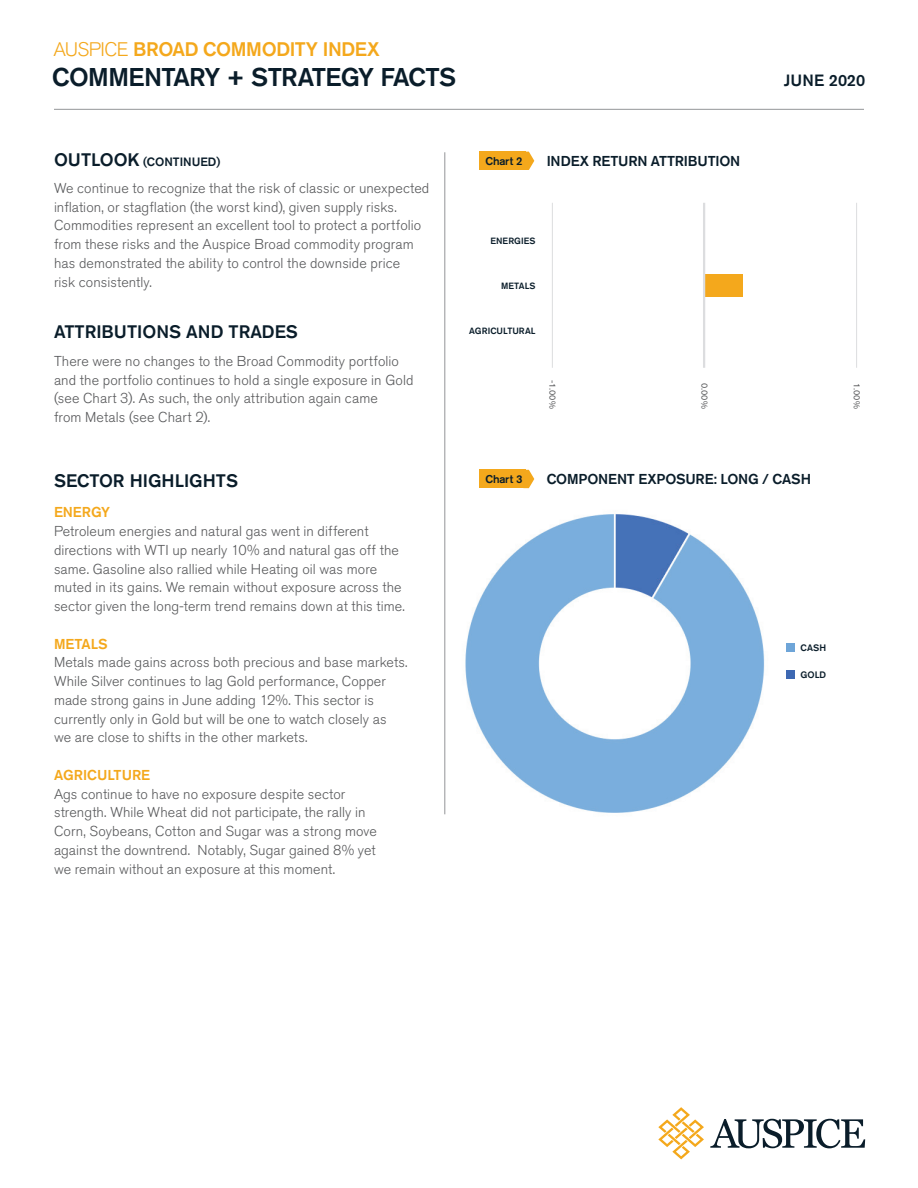
<style>
.page{position:relative;width:918px;height:1188px;background:#fff}
.page>*{position:absolute;margin:0;border:0;box-sizing:border-box;transform-origin:0 0}
.t1{font:500 25.5px "Akzidenz Grotesk BQ";letter-spacing:-.025em;color:#0a1d2a}
.t2{font:500 19.5px "Akzidenz Grotesk BQ";letter-spacing:-.02em;color:#f4a81c}
.t3{font:500 18px "Akzidenz Grotesk BQ";color:#0a1d2a}
.t4{font:500 16.2px "Akzidenz Grotesk BQ";letter-spacing:.01em;color:#0a1d2a}
.t5{font:300 14.25px/18.8px "Akzidenz Grotesk BQ";letter-spacing:.005em;color:#57585a}
.t6{font:500 14.25px "Akzidenz Grotesk BQ";letter-spacing:-.01em;color:#0a1d2a}
.t7{font:500 14.25px "Akzidenz Grotesk BQ";color:#f4a81c}
.t8{font:500 12px "Akzidenz Grotesk BQ";color:#0a1d2a}
.t9{font:500 11.25px "Akzidenz Grotesk BQ";letter-spacing:-.005em;color:#0a1d2a}
.t10{font:500 9.3px "Akzidenz Grotesk BQ";letter-spacing:.005em;color:#0a1d2a}
.t11{font:500 9px "Akzidenz Grotesk BQ";letter-spacing:.01em;color:#0a1d2a}
.t12{font:9px "Akzidenz Grotesk BQ";color:#57585a}
.s1{font-weight:300}
.s2{font-size:18px}
</style>
<div class="page">
<hr style="left:54px;top:109px;width:810px;height:1px;background:#939598">
<svg style="left:658px;top:1107px;width:46px;height:52px"></svg>
<svg style="left:710px;top:1119px;width:155px;height:29px"></svg>
<div style="left:479px;top:470px;width:47px;height:18px;background:#f4a81c"></div>
<svg style="left:526px;top:470px;width:8px;height:18px"></svg>
<hr style="left:444px;top:152px;width:1px;height:662px;background:#939598">
<div style="left:786px;top:670px;width:9px;height:9px;background:#3d68b2"></div>
<img style="left:465px;top:514px;width:300px;height:299px">
<div style="left:786px;top:644px;width:9px;height:8px;background:#6ea5d8"></div>
<div style="left:479px;top:152px;width:47px;height:18px;background:#f4a81c"></div>
<svg style="left:526px;top:152px;width:8px;height:18px"></svg>
<hr style="left:856px;top:203px;width:1px;height:165px;background:#dcdddf">
<hr style="left:552px;top:203px;width:1px;height:165px;background:#dcdddf">
<div style="left:704px;top:274px;width:38px;height:23px;background:#f4a81c"></div>
<hr style="left:703px;top:203px;width:2px;height:165px;background:#dcdddf">
<h2 class="t2" style="left:53px;top:37px;width:328px"><span class="s1">AUSPICE</span> BROAD COMMODITY INDEX</h2>
<h1 class="t1" style="left:52px;top:61px;width:406px">COMMENTARY + STRATEGY FACTS</h1>
<p class="t4" style="left:784px;top:70px;width:83px">JUNE 2020</p>
<p class="t8" style="left:54px;top:154px;width:168px"><span class="s2">OUTLOOK</span> (CONTINUED)</p>
<p class="t5" style="left:54px;top:179px;width:377px">We continue to recognize that the risk of classic or unexpected inflation, or stagflation (the worst kind), given supply risks.<br>Commodities represent an excellent tool to protect a portfolio from these risks and the Auspice Broad commodity program has demonstrated the ability to control the downside price<br>risk consistently.</p>
<p class="t3" style="left:54px;top:321px;width:245px">ATTRIBUTIONS AND TRADES</p>
<p class="t5" style="left:54px;top:352px;width:361px">There were no changes to the Broad Commodity portfolio and the portfolio continues to hold a single exposure in Gold (see Chart 3). As such, the only attribution again came<br>from Metals (see Chart 2).</p>
<p class="t3" style="left:54px;top:469px;width:186px">SECTOR HIGHLIGHTS</p>
<p class="t7" style="left:54px;top:504px;width:58px">ENERGY</p>
<p class="t5" style="left:54px;top:522px;width:352px">Petroleum energies and natural gas went in different directions with WTI up nearly 10% and natural gas off the same. Gasoline also rallied while Heating oil was more muted in its gains. We remain without exposure across the sector given the long-term trend remains down at this time.</p>
<p class="t7" style="left:54px;top:635px;width:55px">METALS</p>
<p class="t5" style="left:54px;top:653px;width:355px">Metals made gains across both precious and base markets.<br>While Silver continues to lag Gold performance, Copper made strong gains in June adding 12%. This sector is currently only in Gold but will be one to watch closely as<br>we are close to shifts in the other markets.</p>
<p class="t7" style="left:54px;top:766px;width:98px">AGRICULTURE</p>
<p class="t5" style="left:54px;top:785px;width:324px">Ags continue to have no exposure despite sector strength. While Wheat did not participate, the rally in Corn, Soybeans, Cotton and Sugar was a strong move against the downtrend. Notably, Sugar gained 8% yet we remain without an exposure at this moment.</p>
<p class="t9" style="left:485px;top:154px;width:39px">Chart 2</p>
<p class="t6" style="left:547px;top:152px;width:195px">INDEX RETURN ATTRIBUTION</p>
<p class="t11" style="left:490px;top:235px;width:47px">ENERGIES</p>
<p class="t11" style="left:501px;top:280px;width:36px">METALS</p>
<p class="t11" style="left:469px;top:325px;width:68px">AGRICULTURAL</p>
<p class="t12" style="left:558px;top:380px;width:30px;rotate:90deg">-1.00%</p>
<p class="t12" style="left:710px;top:383px;width:28px;rotate:90deg">0.00%</p>
<p class="t12" style="left:862px;top:383px;width:27px;rotate:90deg">1.00%</p>
<p class="t9" style="left:485px;top:472px;width:39px">Chart 3</p>
<p class="t6" style="left:547px;top:470px;width:266px">COMPONENT EXPOSURE: LONG / CASH</p>
<p class="t10" style="left:801px;top:642px;width:27px">CASH</p>
<p class="t10" style="left:801px;top:669px;width:27px">GOLD</p>
</div>
